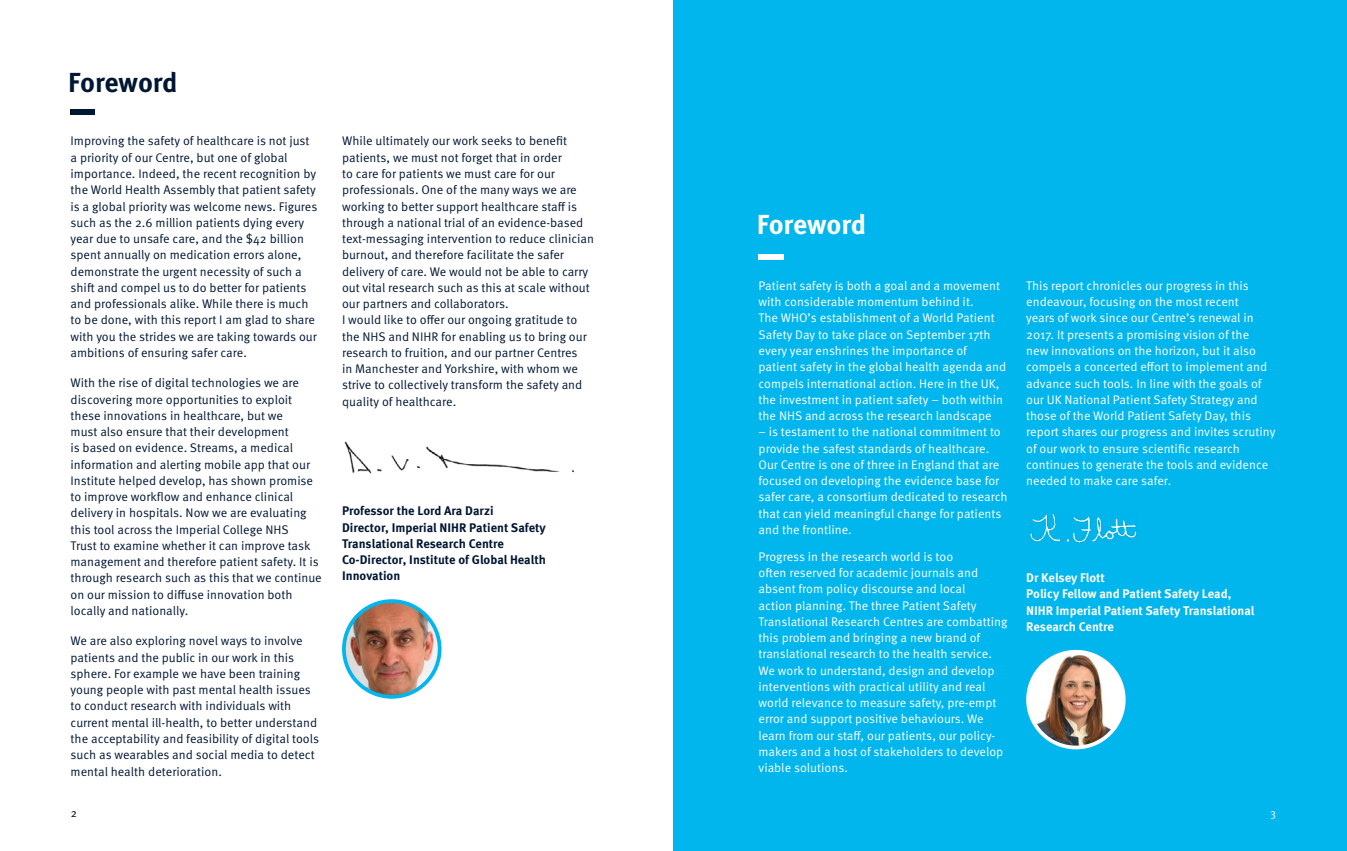
<style>
.page{position:relative;width:1347px;height:851px;background:#fff}
.page>*{position:absolute;margin:0;border:0;box-sizing:border-box;transform-origin:0 0}
.t1{font:700 27.5px "Meta Pro";letter-spacing:-.005em;color:#001633}
.t2{font:700 27.5px "Meta Pro";letter-spacing:-.005em;color:#fff}
.t3{font:12.5px/16.2px "Meta Pro Norm";color:#001633}
.t4{font:12.5px/16.2px "Meta Pro Norm";color:#fff}
.t5{font:700 12.5px/16.2px "Meta Pro";color:#001633}
.t6{font:700 12.5px/16.2px "Meta Pro";color:#fff}
.t7{font:11.25px "Meta Pro Norm";color:#000}
.t8{font:11.25px "Meta Pro Norm";color:#fff}
</style>
<div class="page">
<div style="left:71px;top:110px;width:24px;height:5px;background:#001633"></div>
<img style="left:344px;top:601px;width:95px;height:95px;border-radius:48px">
<div style="left:342px;top:599px;width:99px;height:99px;border:4px solid #00b6ed;border-radius:50%"></div>
<div style="left:673px;top:0;width:673px;height:850px;background:#00b6ed"></div>
<div style="left:758px;top:254px;width:26px;height:6px;background:#fff"></div>
<img style="left:1028px;top:651px;width:95px;height:96px;border-radius:48px">
<div style="left:1026px;top:649px;width:99px;height:100px;border:4px solid #fff;border-radius:50%"></div>
<img style="left:344px;top:441px;width:230px;height:33px">
<img style="left:1030px;top:513px;width:107px;height:30px">
<h1 class="t1" style="left:68px;top:61px;width:111px">Foreword</h1>
<p class="t3" style="left:71px;top:132px;width:248px">Improving the safety of healthcare is not just a priority of our Centre, but one of global importance. Indeed, the recent recognition by the World Health Assembly that patient safety is a global priority was welcome news. Figures such as the 2.6 million patients dying every year due to unsafe care, and the $42 billion spent annually on medication errors alone, demonstrate the urgent necessity of such a shift and compel us to do better for patients and professionals alike. While there is much to be done, with this report I am glad to share with you the strides we are taking towards our ambitions of ensuring safer care.</p>
<p class="t3" style="left:71px;top:374px;width:253px">With the rise of digital technologies we are discovering more opportunities to exploit these innovations in healthcare, but we<br>must also ensure that their development<br>is based on evidence. Streams, a medical information and alerting mobile app that our Institute helped develop, has shown promise to improve workflow and enhance clinical delivery in hospitals. Now we are evaluating this tool across the Imperial College NHS<br>Trust to examine whether it can improve task management and therefore patient safety. It is through research such as this that we continue on our mission to diffuse innovation both locally and nationally.</p>
<p class="t3" style="left:71px;top:632px;width:250px">We are also exploring novel ways to involve patients and the public in our work in this sphere. For example we have been training young people with past mental health issues to conduct research with individuals with current mental ill-health, to better understand the acceptability and feasibility of digital tools such as wearables and social media to detect mental health deterioration.</p>
<p class="t7" style="left:71px;top:804px;width:8px">2</p>
<p class="t3" style="left:342px;top:132px;width:254px">While ultimately our work seeks to benefit patients, we must not forget that in order<br>to care for patients we must care for our professionals. One of the many ways we are working to better support healthcare staff is through a national trial of an evidence-based text-messaging intervention to reduce clinician burnout, and therefore facilitate the safer delivery of care. We would not be able to carry out vital research such as this at scale without our partners and collaborators.<br>I would like to offer our ongoing gratitude to the NHS and NIHR for enabling us to bring our research to fruition, and our partner Centres<br>in Manchester and Yorkshire, with whom we strive to collectively transform the safety and quality of healthcare.</p>
<p class="t5" style="left:342px;top:502px;width:205px">Professor the Lord Ara Darzi<br>Director, Imperial NIHR Patient Safety<br>Translational Research Centre<br>Co-Director, Institute of Global Health<br>Innovation</p>
<h1 class="t2" style="left:756px;top:202px;width:111px">Foreword</h1>
<p class="t4" style="left:758px;top:276px;width:249px">Patient safety is both a goal and a movement with considerable momentum behind it.<br>The WHO’s establishment of a World Patient Safety Day to take place on September 17th every year enshrines the importance of patient safety in the global health agenda and compels international action. Here in the UK, the investment in patient safety – both within the NHS and across the research landscape</p>
<p class="t4" style="left:758px;top:423px;width:251px">– is testament to the national commitment to provide the safest standards of healthcare.<br>Our Centre is one of three in England that are focused on developing the evidence base for safer care, a consortium dedicated to research that can yield meaningful change for patients and the frontline.</p>
<p class="t4" style="left:758px;top:547px;width:250px">Progress in the research world is too<br>often reserved for academic journals and absent from policy discourse and local<br>action planning. The three Patient Safety Translational Research Centres are combatting this problem and bringing a new brand of translational research to the health service.<br>We work to understand, design and develop interventions with practical utility and real world relevance to measure safety, pre-empt error and support positive behaviours. We learn from our staff, our patients, our policy&shy;makers and a host of stakeholders to develop viable solutions.</p>
<p class="t4" style="left:1026px;top:276px;width:251px">This report chronicles our progress in this endeavour, focusing on the most recent<br>years of work since our Centre’s renewal in 2017. It presents a promising vision of the<br>new innovations on the horizon, but it also compels a concerted effort to implement and advance such tools. In line with the goals of our UK National Patient Safety Strategy and those of the World Patient Safety Day, this report shares our progress and invites scrutiny of our work to ensure scientific research continues to generate the tools and evidence needed to make care safer.</p>
<p class="t6" style="left:1026px;top:568px;width:230px">Dr Kelsey Flott<br>Policy Fellow and Patient Safety Lead,<br>NIHR Imperial Patient Safety Translational<br>Research Centre</p>
<p class="t8" style="left:1270px;top:804px;width:7px">3</p>
</div>
